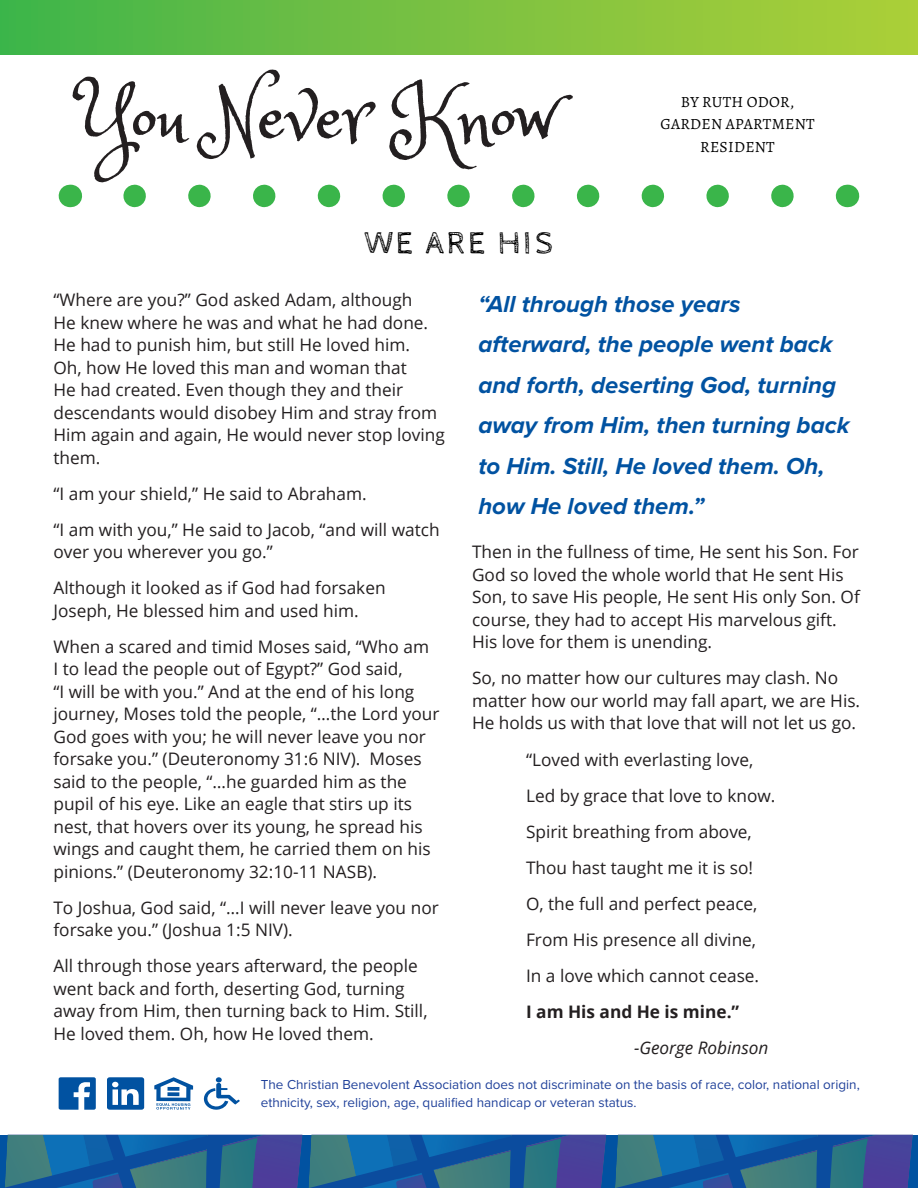
<style>
.page{position:relative;width:918px;height:1188px;background:#fff}
.page>*{position:absolute;margin:0;border:0;box-sizing:border-box;transform-origin:0 0}
.t1{font:77.85px "Princess Sofia";color:#231f20}
.t2{font:31.5px "Cabin Sketch";letter-spacing:.1em;color:#000}
.t3{font:italic 700 24px/40.5px "Proxima Nova";color:#0152a1}
.t4{font:17.25px/22.5px "Open Sans";color:#231f20}
.t5{font:700 17.25px "Open Sans";color:#231f20}
.t6{font:italic 17.25px "Open Sans";color:#231f20}
.t7{font:15.6px/22.5px "Alegreya";letter-spacing:.02em;color:#000;text-align:center}
.t8{font:13.5px/18px "Proxima Nova";color:#20419a}
</style>
<div class="page">
<div style="left:0;top:0;width:918px;height:54px;background:linear-gradient(to right,#42b44b,#afcf38)"></div>
<svg style="left:135px;top:185px;width:659px;height:22px"></svg>
<svg style="left:70px;top:185px;width:1px;height:22px"></svg>
<svg style="left:847px;top:185px;width:1px;height:22px"></svg>
<svg style="left:1px;top:1135px;width:917px;height:53px;background:#256196"></svg>
<svg style="left:154px;top:1077px;width:39px;height:33px"></svg>
<svg style="left:168px;top:1087px;width:11px;height:4px"></svg>
<svg style="left:167px;top:1092px;width:12px;height:4px"></svg>
<svg style="left:203px;top:1077px;width:37px;height:33px"></svg>
<svg style="left:59px;top:1077px;width:37px;height:33px"></svg>
<svg style="left:107px;top:1077px;width:37px;height:33px"></svg>
<h1 class="t1" style="left:83px;top:66px;width:474px">You Never Know</h1>
<p class="t7" style="left:660px;top:92px;width:156px">BY RUTH ODOR,<br>GARDEN APARTMENT<br>RESIDENT</p>
<h2 class="t2" style="left:364px;top:224px;width:190px">WE ARE HIS</h2>
<p class="t4" style="left:53px;top:290px;width:393px">“Where are you?” God asked Adam, although<br>He knew where he was and what he had done.<br>He had to punish him, but still He loved him.<br>Oh, how He loved this man and woman that<br>He had created. Even though they and their descendants would disobey Him and stray from Him again and again, He would never stop loving them.</p>
<p class="t4" style="left:53px;top:477px;width:388px;line-height:36px">“I am your shield,” He said to Abraham.<br>“I am with you,” He said to Jacob, “and will watch</p>
<p class="t4" style="left:53px;top:536px;width:334px;line-height:36px">over you wherever you go.”<br>Although it looked as if God had forsaken</p>
<p class="t4" style="left:53px;top:594px;width:377px;line-height:36px">Joseph, He blessed him and used him.<br>When a scared and timid Moses said, “Who am</p>
<p class="t4" style="left:53px;top:659px;width:388px">I to lead the people out of Egypt?” God said,<br>“I will be with you.” And at the end of his long journey, Moses told the people, “…the Lord your God goes with you; he will never leave you nor forsake you.” (Deuteronomy 31:6 NIV). Moses said to the people, “…he guarded him as the pupil of his eye. Like an eagle that stirs up its nest, that hovers over its young, he spread his wings and caught them, he carried them on his pinions.” (Deuteronomy 32:10-11 NASB).</p>
<p class="t4" style="left:53px;top:898px;width:387px">To Joshua, God said, “…I will never leave you nor forsake you.” (Joshua 1:5 NIV).</p>
<p class="t4" style="left:53px;top:956px;width:376px">All through those years afterward, the people went back and forth, deserting God, turning away from Him, then turning back to Him. Still, He loved them. Oh, how He loved them.</p>
<h3 class="t3" style="left:478px;top:285px;width:373px">“All through those years afterward, the people went back and forth, deserting God, turning away from Him, then turning back to Him. Still, He loved them. Oh, how He loved them.”</h3>
<p class="t4" style="left:472px;top:543px;width:389px">Then in the fullness of time, He sent his Son. For God so loved the whole world that He sent His Son, to save His people, He sent His only Son. Of course, they had to accept His marvelous gift.<br>His love for them is unending.</p>
<p class="t4" style="left:472px;top:669px;width:390px">So, no matter how our cultures may clash. No matter how our world may fall apart, we are His.<br>He holds us with that love that will not let us go.</p>
<p class="t4" style="left:526px;top:743px;width:251px;line-height:36px">“Loved with everlasting love,<br>Led by grace that love to know.<br>Spirit breathing from above,<br>Thou hast taught me it is so!<br>O, the full and perfect peace,<br>From His presence all divine,<br>In a love which cannot cease.</p>
<p class="t5" style="left:526px;top:1001px;width:215px">I am His and He is mine.”</p>
<p class="t6" style="left:634px;top:1040px;width:136px">-George Robinson</p>
<p class="t8" style="left:261px;top:1076px;width:600px">The Christian Benevolent Association does not discriminate on the basis of race, color, national origin, ethnicity, sex, religion, age, qualified handicap or veteran status.</p>
</div>
